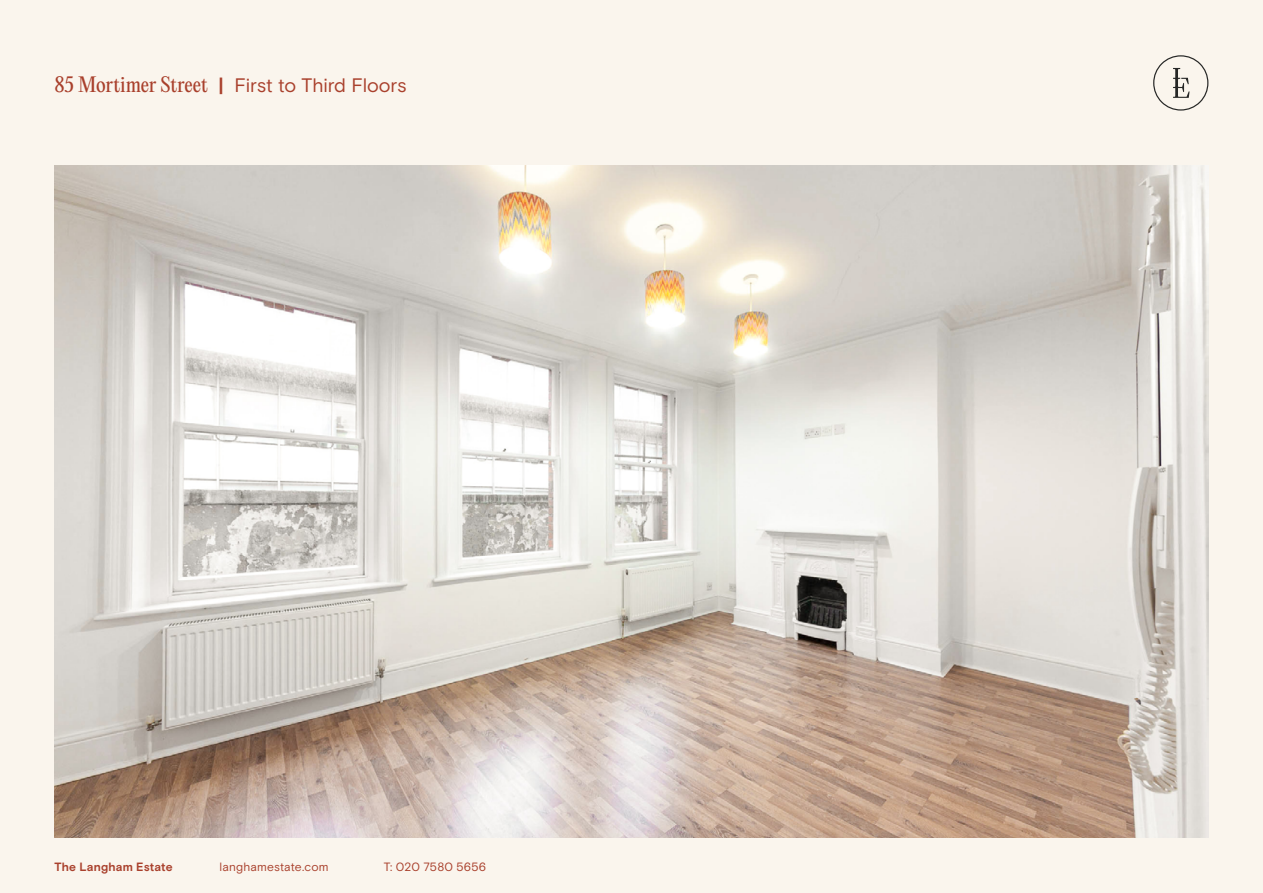
<style>
.page{position:relative;width:1263px;height:893px;background:#faf5ed}
.page>*{position:absolute;margin:0;border:0;box-sizing:border-box;transform-origin:0 0}
.t1{font:19.5px "Basis Grotesque Pro";letter-spacing:-.005em;color:#a9402c}
.t2{font:12px "Basis Grotesque Pro";letter-spacing:.01em;color:#a9402c}
.t3{font:700 12px "Basis Grotesque Pro";letter-spacing:.015em;color:#a9402c}
.s1{font-family:"PP Editorial New"}
.s2{font-weight:700}
</style>
<div class="page">
<img style="left:55px;top:166px;width:1153px;height:672px">
<svg style="left:1153px;top:55px;width:55px;height:56px"></svg>
<p class="t1" style="left:55px;top:74px;width:354px"><span class="s1">85 Mortimer Street</span> <span class="s2">|</span> First to Third Floors</p>
<p class="t3" style="left:55px;top:860px;width:120px">The Langham Estate</p>
<p class="t2" style="left:220px;top:860px;width:110px">langhamestate.com</p>
<p class="t2" style="left:384px;top:860px;width:104px">T: 020 7580 5656</p>
</div>
